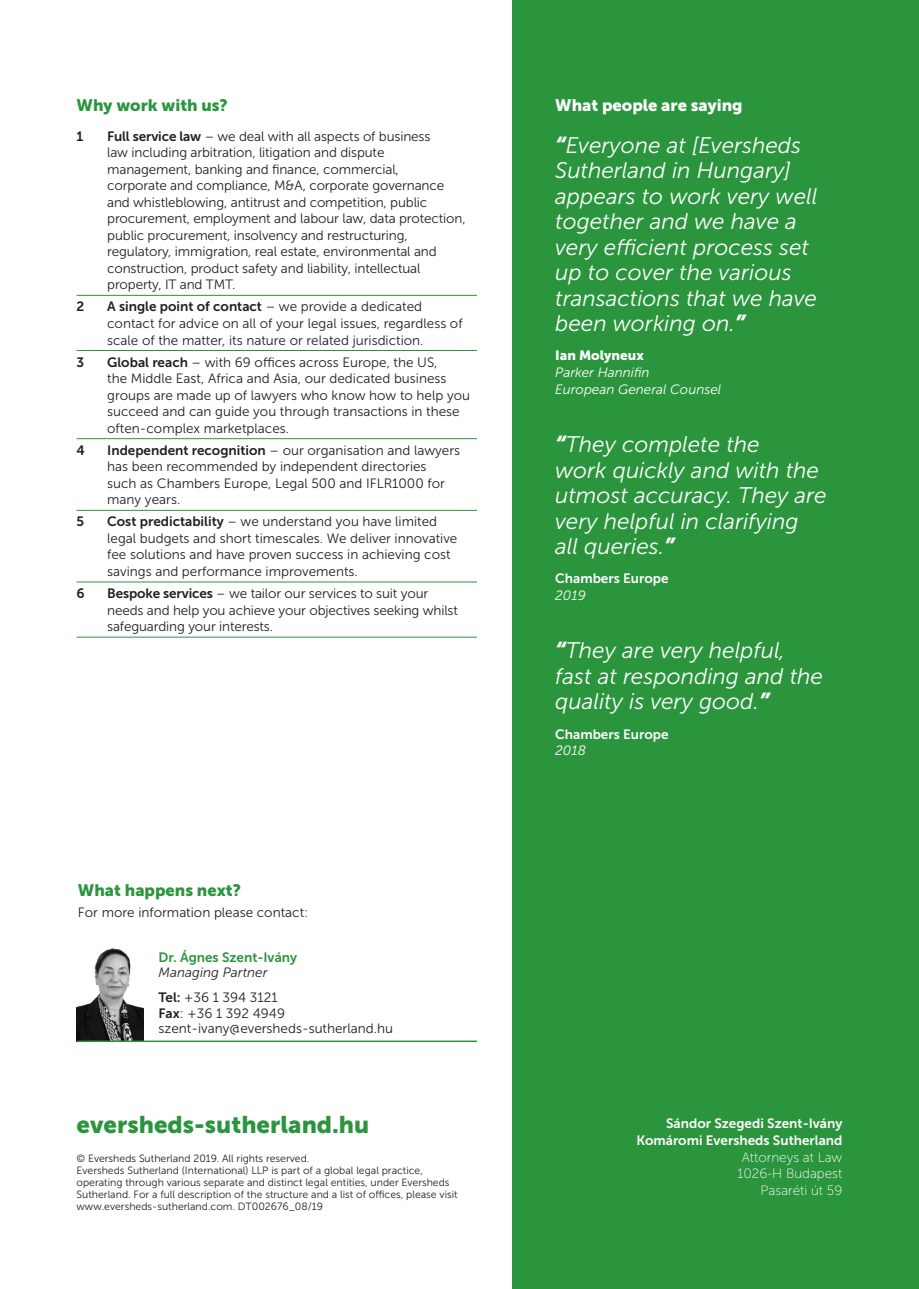
<style>
.page{position:relative;width:919px;height:1289px;background:#fff}
.page>*{position:absolute;margin:0;border:0;box-sizing:border-box;transform-origin:0 0}
.t1{font:24px "Museo Sans 900";color:#2b953e}
.Did_you_know_for_tab{font:italic 22.5px/25.5px "Museo Sans 300";color:#fff}
.Quote_in_Body_Copy{font:italic 22.5px/25.5px "Museo Sans 300";color:#fff}
.Sub_Header{font:16.5px "Museo Sans 900";color:#2b953e}
.Did_you_know_for_tab-2{font:16.5px "Museo Sans 900";color:#fff}
.Body_Copy_without_bu{font:13.5px/16.5px "Museo Sans 300";letter-spacing:-.005em;color:#231f20}
.Did_you_know_for_tab-3{font:13.5px/16.5px "Museo Sans 700";color:#fff;text-align:right}
.NAME{font:13.5px "Museo Sans 300";color:#231f20}
.Did_you_know_for_tab-4{font:italic 13.5px "Museo Sans 300";color:#fff}
.Did_you_know_for_tab-5{font:13.5px "Museo Sans 100";color:#fff}
.Team_Profiles_contac{font:13.5px "Museo Sans 700";color:#2b953e}
.Team_Profiles_contac-2{font:italic 13.5px "Museo Sans 300";color:#231f20}
.Did_you_know_for_tab-6{font:13.5px "Museo Sans 900";color:#fff}
.Numbers_for_tables{font:13.5px "Museo Sans 700";color:#231f20}
.t2{font:10.5px/12px "Museo Sans 300";color:#231f20}
.s1{font-family:"Museo Sans 700"}
.s2{font-family:"Museo Sans 900"}
</style>
<div class="page">
<div style="left:512px;top:0;width:406px;height:1288px;background:#2b953e"></div>
<hr style="left:77px;top:295px;width:30px;height:1px;background:#2b953e">
<hr style="left:107px;top:295px;width:370px;height:1px;background:#2b953e">
<hr style="left:77px;top:350px;width:30px;height:1px;background:#2b953e">
<hr style="left:107px;top:350px;width:370px;height:1px;background:#2b953e">
<hr style="left:77px;top:438px;width:30px;height:1px;background:#2b953e">
<hr style="left:107px;top:438px;width:370px;height:1px;background:#2b953e">
<hr style="left:77px;top:510px;width:30px;height:1px;background:#2b953e">
<hr style="left:107px;top:510px;width:370px;height:1px;background:#2b953e">
<hr style="left:77px;top:581px;width:30px;height:1px;background:#2b953e">
<hr style="left:77px;top:636px;width:30px;height:1px;background:#2b953e">
<hr style="left:107px;top:581px;width:370px;height:1px;background:#2b953e">
<hr style="left:107px;top:636px;width:370px;height:1px;background:#2b953e">
<img style="left:77px;top:948px;width:67px;height:92px">
<hr style="left:77px;top:1040px;width:400px;height:2px;background:#2b953e">
<p class="Sub_Header" style="left:77px;top:95px;width:153px">Why work with us?</p>
<p class="Numbers_for_tables" style="left:77px;top:129px;width:8px">1</p>
<p class="Body_Copy_without_bu" style="left:107px;top:128px;width:360px"><span class="s1">Full service law</span> – we deal with all aspects of business<br>law including arbitration, litigation and dispute management, banking and finance, commercial,<br>corporate and compliance, M&amp;A, corporate governance and whistleblowing, antitrust and competition, public procurement, employment and labour law, data protection, public procurement, insolvency and restructuring, regulatory, immigration, real estate, environmental and construction, product safety and liability, intellectual property, IT and TMT.</p>
<p class="Numbers_for_tables" style="left:77px;top:299px;width:9px">2</p>
<p class="Body_Copy_without_bu" style="left:107px;top:299px;width:357px"><span class="s1">A single point of contact</span> – we provide a dedicated contact for advice on all of your legal issues, regardless of scale of the matter, its nature or related jurisdiction.</p>
<p class="Numbers_for_tables" style="left:77px;top:354px;width:9px">3</p>
<p class="Body_Copy_without_bu" style="left:107px;top:354px;width:364px"><span class="s1">Global reach</span> – with 69 offices across Europe, the US,<br>the Middle East, Africa and Asia, our dedicated business groups are made up of lawyers who know how to help you succeed and can guide you through transactions in these often-complex marketplaces.</p>
<p class="Numbers_for_tables" style="left:77px;top:442px;width:10px">4</p>
<p class="Body_Copy_without_bu" style="left:107px;top:442px;width:354px"><span class="s1">Independent recognition</span> – our organisation and lawyers has been recommended by independent directories<br>such as Chambers Europe, Legal 500 and IFLR1000 for many years.</p>
<p class="Numbers_for_tables" style="left:77px;top:514px;width:9px">5</p>
<p class="Body_Copy_without_bu" style="left:107px;top:513px;width:351px"><span class="s1">Cost predictability</span> – we understand you have limited legal budgets and short timescales. We deliver innovative fee solutions and have proven success in achieving cost savings and performance improvements.</p>
<p class="Numbers_for_tables" style="left:77px;top:586px;width:10px">6</p>
<p class="Body_Copy_without_bu" style="left:107px;top:585px;width:352px"><span class="s1">Bespoke services</span> – we tailor our services to suit your needs and help you achieve your objectives seeking whilst safeguarding your interests.</p>
<p class="Sub_Header" style="left:78px;top:881px;width:165px">What happens next?</p>
<p class="Body_Copy_without_bu" style="left:78px;top:904px;width:232px">For more information please contact:</p>
<p class="Team_Profiles_contac" style="left:158px;top:949px;width:140px">Dr. Ágnes Szent-Ivány</p>
<p class="Team_Profiles_contac-2" style="left:158px;top:965px;width:110px">Managing Partner</p>
<p class="NAME" style="left:158px;top:989px;width:121px"><span class="s1">Tel:</span> +36 1 394 3121</p>
<p class="NAME" style="left:158px;top:1006px;width:128px"><span class="s1">Fax</span>: +36 1 392 4949</p>
<p class="NAME" style="left:158px;top:1021px;width:236px">szent-ivany@eversheds-sutherland.hu</p>
<p class="t1" style="left:77px;top:1110px;width:294px">eversheds-sutherland.hu</p>
<p class="t2" style="left:77px;top:1151px;width:234px">© Eversheds Sutherland 2019. All rights reserved.</p>
<p class="t2" style="left:77px;top:1163px;width:382px">Eversheds Sutherland (International) LLP is part of a global legal practice, operating through various separate and distinct legal entities, under Eversheds<br>Sutherland. For a full description of the structure and a list of offices, please visit</p>
<p class="t2" style="left:77px;top:1199px;width:248px">www.eversheds-sutherland.com. DT002676_08/19</p>
<p class="Did_you_know_for_tab-2" style="left:555px;top:95px;width:189px">What people are saying</p>
<p class="Did_you_know_for_tab" style="left:555px;top:132px;width:263px"><span class="s2">“</span>Everyone at [Eversheds<br>Sutherland in Hungary] appears to work very well together and we have a very efficient process set up to cover the various transactions that we have been working on.<span class="s2">”</span></p>
<p class="Did_you_know_for_tab-6" style="left:555px;top:348px;width:90px">Ian Molyneux</p>
<p class="Did_you_know_for_tab-4" style="left:555px;top:365px;width:96px">Parker Hannifin</p>
<p class="Did_you_know_for_tab-4" style="left:555px;top:381px;width:167px">European General Counsel</p>
<p class="Quote_in_Body_Copy" style="left:555px;top:431px;width:273px"><span class="s2">“</span>They complete the<br>work quickly and with the utmost accuracy. They are very helpful in clarifying all queries.<span class="s2">”</span></p>
<p class="Did_you_know_for_tab-3" style="left:555px;top:570px;width:115px">Chambers Europe</p>
<p class="Did_you_know_for_tab-4" style="left:555px;top:588px;width:32px">2019</p>
<p class="Quote_in_Body_Copy" style="left:555px;top:638px;width:269px"><span class="s2">“</span>They are very helpful, fast at responding and the quality is very good.<span class="s2">”</span></p>
<p class="Did_you_know_for_tab-3" style="left:555px;top:725px;width:115px">Chambers Europe</p>
<p class="Did_you_know_for_tab-4" style="left:555px;top:743px;width:32px">2018</p>
<p class="Did_you_know_for_tab-3" style="left:636px;top:1115px;width:207px">Sándor Szegedi Szent-Ivány<br>Komáromi Eversheds Sutherland</p>
<p class="Did_you_know_for_tab-5" style="left:741px;top:1149px;width:102px">Attorneys at Law</p>
<p class="Did_you_know_for_tab-5" style="left:737px;top:1166px;width:106px">1026-H Budapest</p>
<p class="Did_you_know_for_tab-5" style="left:760px;top:1182px;width:83px">Pasaréti út 59</p>
</div>
